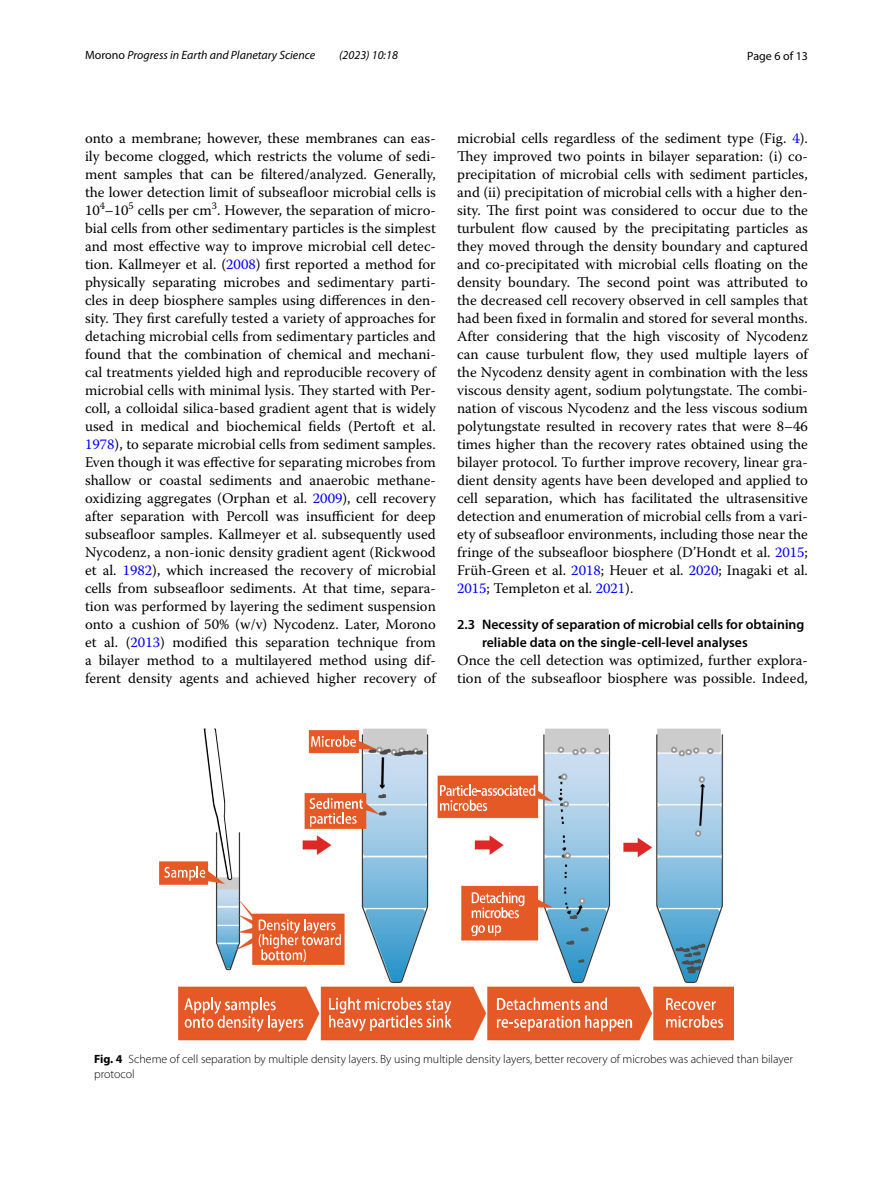
<style>
.page{position:relative;width:893px;height:1187px;background:#fff}
.page>*{position:absolute;margin:0;border:0;box-sizing:border-box;transform-origin:0 0}
.t1{font:14.7px/18px "Warnock Pro";color:#000;text-align:justify}
.t2{font:600 13.8px/18px "Myriad Pro";color:#000}
.t3{font:300 12px/15px "Myriad Pro";color:#000}
.t4{font:italic 12px "Myriad Pro";color:#000}
.t5{font:12px "Myriad Pro";color:#000}
.s1{font-style:normal}
.s2{color:#00f}
.s3{font-weight:700}
</style>
<div class="page">
<img style="left:159px;top:728px;width:575px;height:313px">
<svg style="left:329px;top:997px;width:123px;height:34px;background:#ea7f59"></svg>
<svg style="left:184px;top:997px;width:119px;height:34px;background:#ea7c55"></svg>
<svg style="left:311px;top:735px;width:45px;height:11px"></svg>
<svg style="left:497px;top:997px;width:110px;height:12px"></svg>
<svg style="left:497px;top:1015px;width:135px;height:16px;background:#eb825d"></svg>
<svg style="left:666px;top:997px;width:57px;height:30px;background:#eb815b"></svg>
<svg style="left:259px;top:919px;width:82px;height:42px;background:#ea7e57"></svg>
<svg style="left:440px;top:784px;width:95px;height:27px;background:#ea7d56"></svg>
<svg style="left:165px;top:729px;width:66px;height:151px"></svg>
<svg style="left:310px;top:797px;width:53px;height:29px;background:#eb825d"></svg>
<svg style="left:472px;top:891px;width:52px;height:27px"></svg>
<svg style="left:471px;top:925px;width:30px;height:11px"></svg>
<p class="t4" style="left:85px;top:48px;width:232px"><span class="s1">Morono</span> Progress in Earth and Planetary Science</p>
<p class="t4" style="left:339px;top:48px;width:60px">(2023) 10:18</p>
<p class="t5" style="left:747px;top:48px;width:62px">Page 6 of 13</p>
<p class="t1" style="left:85px;top:128px;width:352px">onto a membrane; however, these membranes can eas&shy;ily become clogged, which restricts the volume of sedi&shy;ment samples that can be filtered/analyzed. Generally, the lower detection limit of subseafloor microbial cells is 10<sup>4</sup>–10<sup>5</sup> cells per cm<sup>3</sup>. However, the separation of micro&shy;bial cells from other sedimentary particles is the simplest and most effective way to improve microbial cell detec&shy;tion. Kallmeyer et al. (<span class="s2">2008</span>) first reported a method for physically separating microbes and sedimentary parti&shy;cles in deep biosphere samples using differences in den&shy;sity. They first carefully tested a variety of approaches for detaching microbial cells from sedimentary particles and found that the combination of chemical and mechani&shy;cal treatments yielded high and reproducible recovery of microbial cells with minimal lysis. They started with Per&shy;coll, a colloidal silica-based gradient agent that is widely used in medical and biochemical fields (Pertoft et al.<br><span class="s2">1978</span>), to separate microbial cells from sediment samples.<br>Even though it was effective for separating microbes from shallow or coastal sediments and anaerobic methane&shy;oxidizing aggregates (Orphan et al. <span class="s2">2009</span>), cell recovery after separation with Percoll was insufficient for deep subseafloor samples. Kallmeyer et al. subsequently used Nycodenz, a non-ionic density gradient agent (Rickwood et al. <span class="s2">1982</span>), which increased the recovery of microbial cells from subseafloor sediments. At that time, separa&shy;tion was performed by layering the sediment suspension onto a cushion of 50% (w/v) Nycodenz. Later, Morono et al. (<span class="s2">2013</span>) modified this separation technique from a bilayer method to a multilayered method using dif&shy;ferent density agents and achieved higher recovery of</p>
<p class="t1" style="left:457px;top:128px;width:352px">microbial cells regardless of the sediment type (Fig. <span class="s2">4</span>).<br>They improved two points in bilayer separation: (i) co&shy;precipitation of microbial cells with sediment particles, and (ii) precipitation of microbial cells with a higher den&shy;sity. The first point was considered to occur due to the turbulent flow caused by the precipitating particles as they moved through the density boundary and captured and co-precipitated with microbial cells floating on the density boundary. The second point was attributed to the decreased cell recovery observed in cell samples that had been fixed in formalin and stored for several months.<br>After considering that the high viscosity of Nycodenz can cause turbulent flow, they used multiple layers of the Nycodenz density agent in combination with the less viscous density agent, sodium polytungstate. The combi&shy;nation of viscous Nycodenz and the less viscous sodium polytungstate resulted in recovery rates that were 8–46 times higher than the recovery rates obtained using the bilayer protocol. To further improve recovery, linear gra&shy;dient density agents have been developed and applied to cell separation, which has facilitated the ultrasensitive detection and enumeration of microbial cells from a vari&shy;ety of subseafloor environments, including those near the fringe of the subseafloor biosphere (D’Hondt et al. <span class="s2">2015</span>; Früh-Green et al. <span class="s2">2018</span>; Heuer et al. <span class="s2">2020</span>; Inagaki et al.<br><span class="s2">2015</span>; Templeton et al. <span class="s2">2021</span>).</p>
<p class="t2" style="left:482px;top:615px;width:324px;text-indent:-25px">2.3 Necessity of separation of microbial cells for obtaining reliable data on the single‑cell‑level analyses</p>
<p class="t1" style="left:457px;top:650px;width:352px">Once the cell detection was optimized, further explora&shy;tion of the subseafloor biosphere was possible. Indeed,</p>
<p class="t3" style="left:94px;top:1051px;width:700px"><span class="s3">Fig. 4</span> Scheme of cell separation by multiple density layers. By using multiple density layers, better recovery of microbes was achieved than bilayer protocol</p>
</div>
